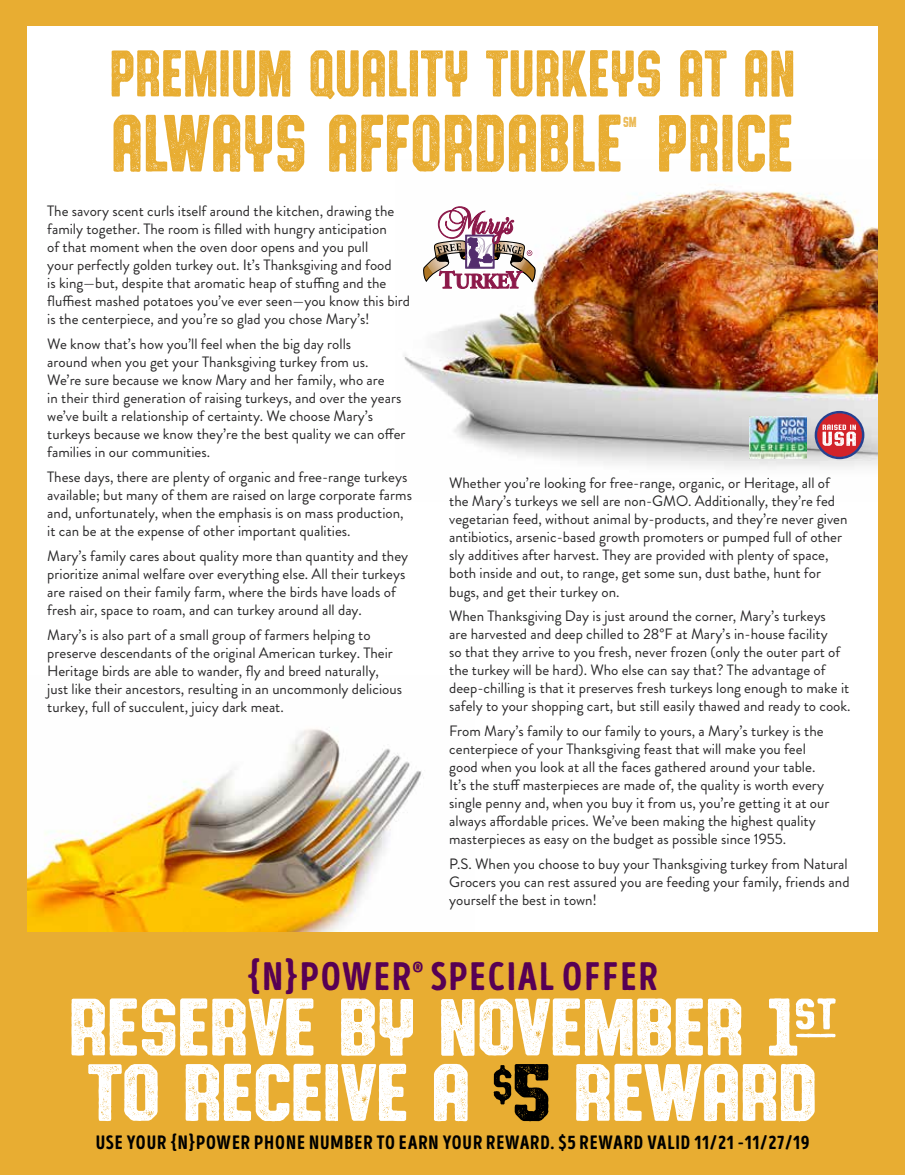
<style>
.page{position:relative;width:905px;height:1175px;background:#fff}
.page>*{position:absolute;margin:0;border:0;box-sizing:border-box;transform-origin:0 0}
.t1{font:79.2px/65.4px "Authority Distressed";letter-spacing:-.02em;color:#fff}
.t2{font:78.9px "Authority Distressed";color:#e8ad32;scale:.8 1}
.t3{font:64.2px "Authority Distressed";color:#e8ad32;scale:.8 1}
.t4{font:39.75px "Intro Head H Base";letter-spacing:.05em;color:#570054}
.t5{font:19.35px "Intro Head H Base";letter-spacing:.05em;color:#000}
.t6{font:15px/18px "Brandon Grotesque";color:#292829}
.t7{font:14.1px "Authority Distressed";color:#ebb852;scale:.8 1}
.s1{font-size:71.55px;color:#000}
.s2{color:#000}
</style>
<div class="page">
<div style="left:0;top:0;width:904px;height:1174px;background:#e8ad32"></div>
<div style="left:27px;top:26px;width:851px;height:905px;background:#fff"></div>
<img style="left:404px;top:184px;width:474px;height:284px">
<img style="left:27px;top:727px;width:395px;height:204px">
<svg style="left:423px;top:207px;width:112px;height:82px"></svg>
<img style="left:750px;top:417px;width:56px;height:41px">
<svg style="left:814px;top:411px;width:50px;height:48px;background:#c17381"></svg>
<h3 class="t3" style="left:109px;top:37px;width:858px">PREMIUM QUALITY TURKEYS AT AN</h3>
<h2 class="t2" style="left:111px;top:99px;width:855px">ALWAYS AFFORDABLE PRICE</h2>
<p class="t7" style="left:623px;top:114px;width:18px">SM</p>
<p class="t6" style="left:47px;top:202px;width:364px">The savory scent curls itself around the kitchen, drawing the family together. The room is filled with hungry anticipation<br>of that moment when the oven door opens and you pull<br>your perfectly golden turkey out. It’s Thanksgiving and food<br>is king—but, despite that aromatic heap of stuffing and the fluffiest mashed potatoes you’ve ever seen—you know this bird is the centerpiece, and you’re so glad you chose Mary’s!</p>
<p class="t6" style="left:47px;top:335px;width:360px">We know that’s how you’ll feel when the big day rolls<br>around when you get your Thanksgiving turkey from us.<br>We’re sure because we know Mary and her family, who are<br>in their third generation of raising turkeys, and over the years we’ve built a relationship of certainty. We choose Mary’s turkeys because we know they’re the best quality we can offer families in our communities.</p>
<p class="t6" style="left:47px;top:468px;width:366px">These days, there are plenty of organic and free-range turkeys available; but many of them are raised on large corporate farms and, unfortunately, when the emphasis is on mass production, it can be at the expense of other important qualities.</p>
<p class="t6" style="left:47px;top:547px;width:362px">Mary’s family cares about quality more than quantity and they prioritize animal welfare over everything else. All their turkeys are raised on their family farm, where the birds have loads of fresh air, space to roam, and can turkey around all day.</p>
<p class="t6" style="left:47px;top:625px;width:356px">Mary’s is also part of a small group of farmers helping to preserve descendants of the original American turkey. Their Heritage birds are able to wander, fly and breed naturally, just like their ancestors, resulting in an uncommonly delicious turkey, full of succulent, juicy dark meat.</p>
<p class="t6" style="left:449px;top:474px;width:400px">Whether you’re looking for free-range, organic, or Heritage, all of the Mary’s turkeys we sell are non-GMO. Additionally, they’re fed vegetarian feed, without animal by-products, and they’re never given antibiotics, arsenic-based growth promoters or pumped full of other sly additives after harvest. They are provided with plenty of space, both inside and out, to range, get some sun, dust bathe, hunt for bugs, and get their turkey on.</p>
<p class="t6" style="left:449px;top:607px;width:403px">When Thanksgiving Day is just around the corner, Mary’s turkeys<br>are harvested and deep chilled to 28°F at Mary’s in-house facility<br>so that they arrive to you fresh, never frozen (only the outer part of the turkey will be hard). Who else can say that? The advantage of deep-chilling is that it preserves fresh turkeys long enough to make it safely to your shopping cart, but still easily thawed and ready to cook.</p>
<p class="t6" style="left:449px;top:722px;width:382px">From Mary’s family to our family to yours, a Mary’s turkey is the centerpiece of your Thanksgiving feast that will make you feel good when you look at all the faces gathered around your table.<br>It’s the stuff masterpieces are made of, the quality is worth every single penny and, when you buy it from us, you’re getting it at our always affordable prices. We’ve been making the highest quality masterpieces as easy on the budget as possible since 1955.</p>
<p class="t6" style="left:449px;top:855px;width:402px">P.S. When you choose to buy your Thanksgiving turkey from Natural<br>Grocers you can rest assured you are feeding your family, friends and yourself the best in town!</p>
<h3 class="t4" style="left:247px;top:952px;width:412px">{N}POWER<sup>®</sup> SPECIAL OFFER</h3>
<h1 class="t1" style="left:68px;top:994px;width:770px">RESERVE BY NOVEMBER 1ST<br>TO RECEIVE A <span class="s1">$</span><span class="s2">5</span> REWARD</h1>
<p class="t5" style="left:96px;top:1130px;width:715px">USE YOUR {N}POWER PHONE NUMBER TO EARN YOUR REWARD. $5 REWARD VALID 11/21 -11/27/19</p>
</div>
